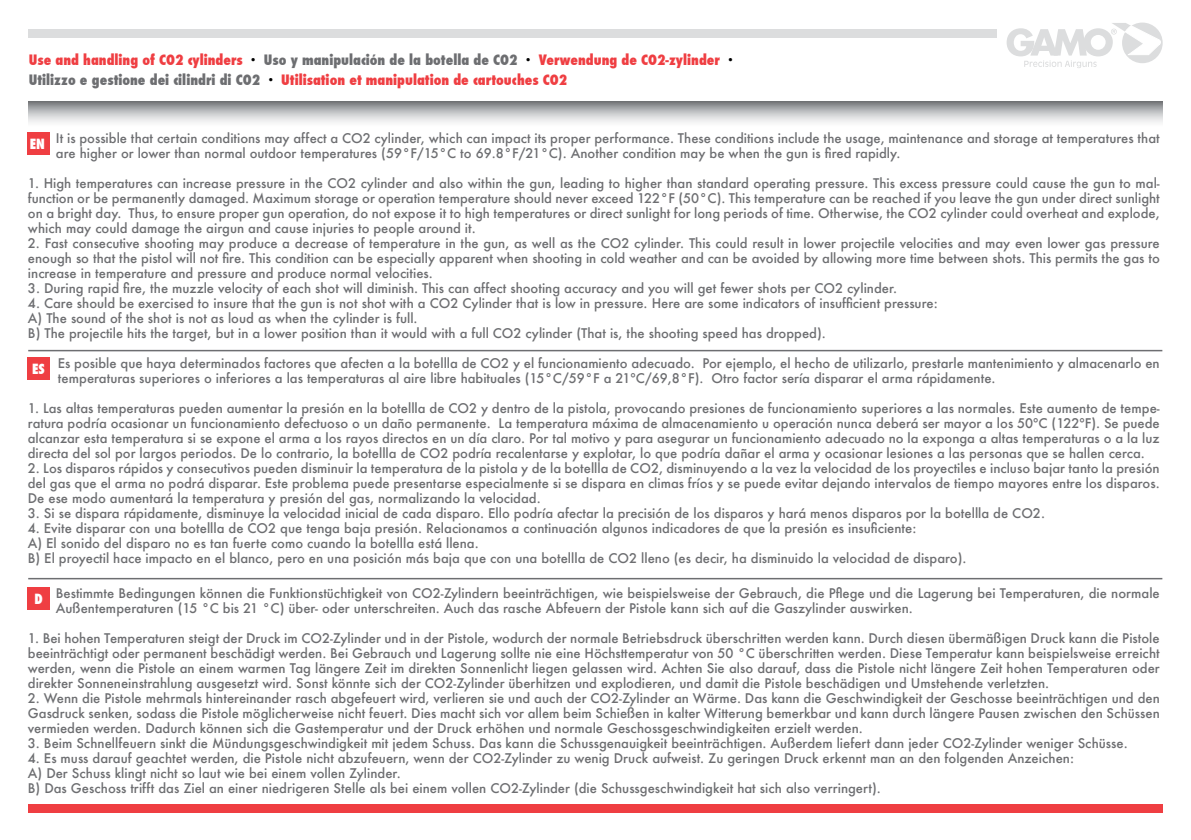
<style>
.page{position:relative;width:1191px;height:840px;background:#fff}
.page>*{position:absolute;margin:0;border:0;box-sizing:border-box;transform-origin:0 0}
.t1{font:800 condensed 14px/20px "Futura";color:#ef3e42}
.t2{font:800 condensed 13.8px "Futura";color:#fff}
.t3{font:500 13px/15px "Futura";color:#6d6e71}
.s1{color:#000}
.s2{color:#6d6e71}
</style>
<div class="page">
<div style="left:28px;top:803px;width:1134px;height:9px;background:#ef3e42"></div>
<div style="left:28px;top:29px;width:969px;height:8px;background:#dcddde"></div>
<svg style="left:1122px;top:23px;width:40px;height:40px"></svg>
<svg style="left:1006px;top:23px;width:154px;height:45px"></svg>
<svg style="left:29px;top:101px;width:1133px;height:22px;background:#bbbcbe"></svg>
<hr style="left:28px;top:349px;width:1134px;height:2px;background:#6d6e71">
<hr style="left:28px;top:577px;width:1134px;height:2px;background:#6d6e71">
<div style="left:27px;top:132px;width:23px;height:23px;background:#ef3e42"></div>
<div style="left:27px;top:357px;width:23px;height:23px;background:#ef3e42"></div>
<div style="left:27px;top:586px;width:23px;height:23px;background:#ef3e42"></div>
<p class="t1" style="left:29px;top:49px;width:705px">Use and handling of CO2 cylinders <span class="s1">·</span> <span class="s2">Uso y manipulación de la botella de CO2</span> <span class="s1">·</span> Verwendung de CO2-zylinder <span class="s1">·<br></span><span class="s2">Utilizzo e gestione dei cilindri di CO2</span> <span class="s1">·</span> Utilisation et manipulation de cartouches CO2</p>
<p class="t3" style="left:56px;top:130px;width:1105px">It is possible that certain conditions may affect a CO2 cylinder, which can impact its proper performance. These conditions include the usage, maintenance and storage at temperatures that are higher or lower than normal outdoor temperatures (59°F/15°C to 69.8°F/21°C). Another condition may be when the gun is fired rapidly.</p>
<p class="t3" style="left:28px;top:175px;width:1133px;text-align:justify">1. High temperatures can increase pressure in the CO2 cylinder and also within the gun, leading to higher than standard operating pressure. This excess pressure could cause the gun to mal&shy;function or be permanently damaged. Maximum storage or operation temperature should never exceed 122°F (50°C). This temperature can be reached if you leave the gun under direct sunlight on a bright day. Thus, to ensure proper gun operation, do not expose it to high temperatures or direct sunlight for long periods of time. Otherwise, the CO2 cylinder could overheat and explode, which may could damage the airgun and cause injuries to people around it.</p>
<p class="t3" style="left:28px;top:235px;width:1133px;text-align:justify">2. Fast consecutive shooting may produce a decrease of temperature in the gun, as well as the CO2 cylinder. This could result in lower projectile velocities and may even lower gas pressure enough so that the pistol will not fire. This condition can be especially apparent when shooting in cold weather and can be avoided by allowing more time between shots. This permits the gas to increase in temperature and pressure and produce normal velocities.</p>
<p class="t3" style="left:28px;top:280px;width:870px">3. During rapid fire, the muzzle velocity of each shot will diminish. This can affect shooting accuracy and you will get fewer shots per CO2 cylinder.</p>
<p class="t3" style="left:28px;top:295px;width:911px">4. Care should be exercised to insure that the gun is not shot with a CO2 Cylinder that is low in pressure. Here are some indicators of insufficient pressure:<br>A) The sound of the shot is not as loud as when the cylinder is full.<br>B) The projectile hits the target, but in a lower position than it would with a full CO2 cylinder (That is, the shooting speed has dropped).</p>
<p class="t3" style="left:58px;top:355px;width:1103px">Es posible que haya determinados factores que afecten a la botellla de CO2 y el funcionamiento adecuado. Por ejemplo, el hecho de utilizarlo, prestarle mantenimiento y almacenarlo en temperaturas superiores o inferiores a las temperaturas al aire libre habituales (15°C/59°F a 21ºC/69,8°F). Otro factor sería disparar el arma rápidamente.</p>
<p class="t3" style="left:28px;top:400px;width:1133px;text-align:justify">1. Las altas temperaturas pueden aumentar la presión en la botellla de CO2 y dentro de la pistola, provocando presiones de funcionamiento superiores a las normales. Este aumento de tempe&shy;ratura podría ocasionar un funcionamiento defectuoso o un daño permanente. La temperatura máxima de almacenamiento u operación nunca deberá ser mayor a los 50ºC (122ºF). Se puede alcanzar esta temperatura si se expone el arma a los rayos directos en un día claro. Por tal motivo y para asegurar un funcionamiento adecuado no la exponga a altas temperaturas o a la luz directa del sol por largos periodos. De lo contrario, la botellla de CO2 podría recalentarse y explotar, lo que podría dañar el arma y ocasionar lesiones a las personas que se hallen cerca.</p>
<p class="t3" style="left:28px;top:460px;width:1133px;text-align:justify">2. Los disparos rápidos y consecutivos pueden disminuir la temperatura de la pistola y de la botellla de CO2, disminuyendo a la vez la velocidad de los proyectiles e incluso bajar tanto la presión del gas que el arma no podrá disparar. Este problema puede presentarse especialmente si se dispara en climas fríos y se puede evitar dejando intervalos de tiempo mayores entre los disparos.<br>De ese modo aumentará la temperatura y presión del gas, normalizando la velocidad.</p>
<p class="t3" style="left:28px;top:505px;width:1018px">3. Si se dispara rápidamente, disminuye la velocidad inicial de cada disparo. Ello podría afectar la precisión de los disparos y hará menos disparos por la botellla de CO2.</p>
<p class="t3" style="left:28px;top:520px;width:940px">4. Evite disparar con una botellla de CO2 que tenga baja presión. Relacionamos a continuación algunos indicadores de que la presión es insuficiente:<br>A) El sonido del disparo no es tan fuerte como cuando la botellla está llena.<br>B) El proyectil hace impacto en el blanco, pero en una posición más baja que con una botellla de CO2 lleno (es decir, ha disminuido la velocidad de disparo).</p>
<p class="t3" style="left:56px;top:585px;width:1105px">Bestimmte Bedingungen können die Funktionstüchtigkeit von CO2-Zylindern beeinträchtigen, wie beispielsweise der Gebrauch, die Pflege und die Lagerung bei Temperaturen, die normale<br>Außentemperaturen (15 °C bis 21 °C) über- oder unterschreiten. Auch das rasche Abfeuern der Pistole kann sich auf die Gaszylinder auswirken.</p>
<p class="t3" style="left:28px;top:630px;width:1133px;text-align:justify">1. Bei hohen Temperaturen steigt der Druck im CO2-Zylinder und in der Pistole, wodurch der normale Betriebsdruck überschritten werden kann. Durch diesen übermäßigen Druck kann die Pistole beeinträchtigt oder permanent beschädigt werden. Bei Gebrauch und Lagerung sollte nie eine Höchsttemperatur von 50 °C überschritten werden. Diese Temperatur kann beispielsweise erreicht werden, wenn die Pistole an einem warmen Tag längere Zeit im direkten Sonnenlicht liegen gelassen wird. Achten Sie also darauf, dass die Pistole nicht längere Zeit hohen Temperaturen oder direkter Sonneneinstrahlung ausgesetzt wird. Sonst könnte sich der CO2-Zylinder überhitzen und explodieren, und damit die Pistole beschädigen und Umstehende verletzten.</p>
<p class="t3" style="left:28px;top:690px;width:1133px;text-align:justify">2. Wenn die Pistole mehrmals hintereinander rasch abgefeuert wird, verlieren sie und auch der CO2-Zylinder an Wärme. Das kann die Geschwindigkeit der Geschosse beeinträchtigen und den Gasdruck senken, sodass die Pistole möglicherweise nicht feuert. Dies macht sich vor allem beim Schießen in kalter Witterung bemerkbar und kann durch längere Pausen zwischen den Schüssen vermieden werden. Dadurch können sich die Gastemperatur und der Druck erhöhen und normale Geschossgeschwindigkeiten erzielt werden.</p>
<p class="t3" style="left:28px;top:735px;width:1101px">3. Beim Schnellfeuern sinkt die Mündungsgeschwindigkeit mit jedem Schuss. Das kann die Schussgenauigkeit beeinträchtigen. Außerdem liefert dann jeder CO2-Zylinder weniger Schüsse.</p>
<p class="t3" style="left:28px;top:750px;width:1047px">4. Es muss darauf geachtet werden, die Pistole nicht abzufeuern, wenn der CO2-Zylinder zu wenig Druck aufweist. Zu geringen Druck erkennt man an den folgenden Anzeichen:<br>A) Der Schuss klingt nicht so laut wie bei einem vollen Zylinder.<br>B) Das Geschoss trifft das Ziel an einer niedrigeren Stelle als bei einem vollen CO2-Zylinder (die Schussgeschwindigkeit hat sich also verringert).</p>
<p class="t2" style="left:30px;top:135px;width:17px">EN</p>
<p class="t2" style="left:32px;top:360px;width:14px">ES</p>
<p class="t2" style="left:34px;top:589px;width:10px">D</p>
</div>
